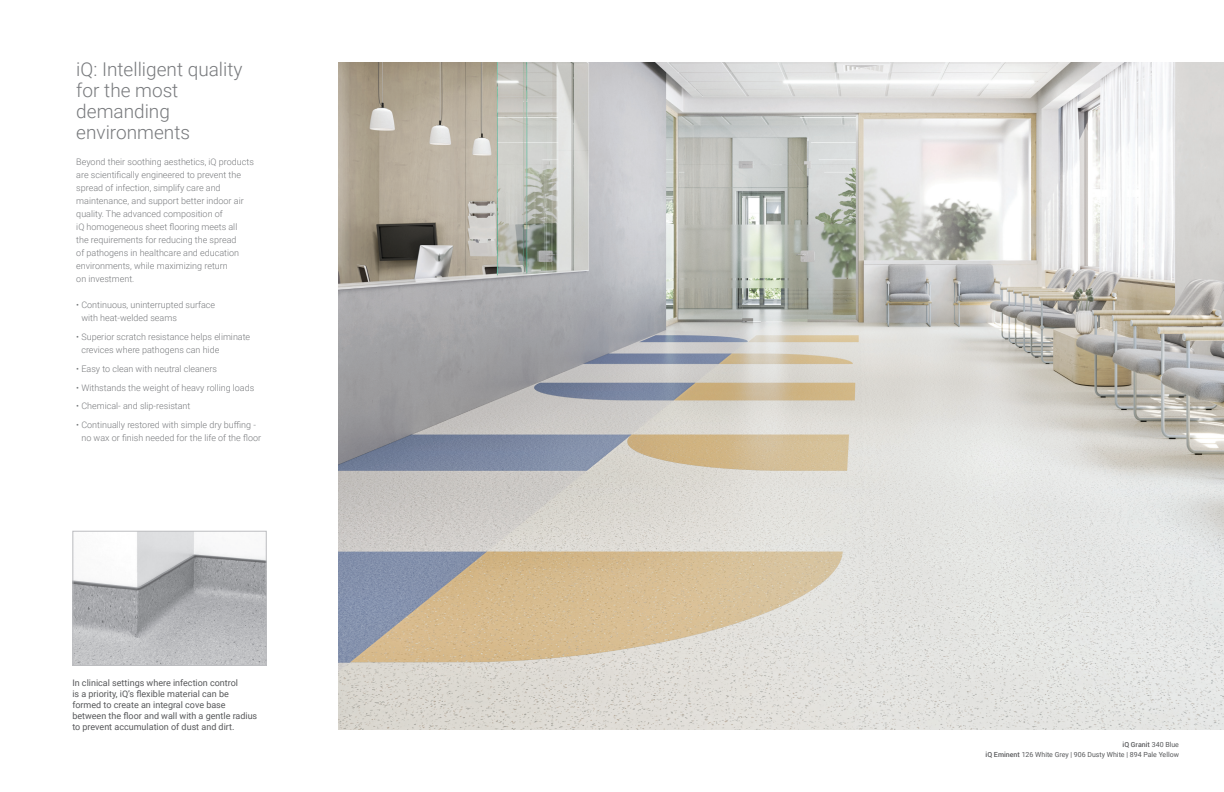
<style>
.page{position:relative;width:1224px;height:792px;background:#fff}
.page>*{position:absolute;margin:0;border:0;box-sizing:border-box;transform-origin:0 0}
.t1{font:300 19px/21px "Roboto";color:#787a7d}
.t2{font:300 9px/13px "Roboto";color:#787a7d}
.t3{font:9px/11px "Roboto";color:#57585a}
.t4{font:7px/10px "Roboto";color:#57585a;text-align:right}
.s1{font-weight:500}
</style>
<div class="page">
<img style="left:338px;top:62px;width:886px;height:668px">
<img style="left:74px;top:533px;width:191px;height:131px">
<div style="left:72px;top:531px;width:195px;height:135px;border:1px solid #bcbdc0"></div>
<h1 class="t1" style="left:76px;top:58px;width:168px">iQ: Intelligent quality for the most demanding environments</h1>
<p class="t2" style="left:76px;top:155px;width:179px">Beyond their soothing aesthetics, iQ products are scientifically engineered to prevent the spread of infection, simplify care and maintenance, and support better indoor air quality. The advanced composition of<br>iQ homogeneous sheet flooring meets all<br>the requirements for reducing the spread<br>of pathogens in healthcare and education environments, while maximizing return<br>on investment.</p>
<p class="t2" style="left:81px;top:298px;width:135px;text-indent:-5px">• Continuous, uninterrupted surface with heat-welded seams</p>
<p class="t2" style="left:81px;top:330px;width:170px;text-indent:-5px">• Superior scratch resistance helps eliminate crevices where pathogens can hide</p>
<p class="t2" style="left:76px;top:362px;width:142px">• Easy to clean with neutral cleaners</p>
<p class="t2" style="left:76px;top:381px;width:180px">• Withstands the weight of heavy rolling loads</p>
<p class="t2" style="left:76px;top:399px;width:116px">• Chemical- and slip-resistant</p>
<p class="t2" style="left:76px;top:418px;width:186px;text-align:center">• Continually restored with simple dry buffing - no wax or finish needed for the life of the floor</p>
<p class="t3" style="left:72px;top:677px;width:186px">In clinical settings where infection control<br>is a priority, iQ’s flexible material can be formed to create an integral cove base between the floor and wall with a gentle radius to prevent accumulation of dust and dirt.</p>
<p class="t4" style="left:986px;top:739px;width:195px"><span class="s1">iQ Granit</span> 340 Blue<br><span class="s1">iQ Eminent</span> 126 White Grey | 906 Dusty White | 894 Pale Yellow</p>
</div>
